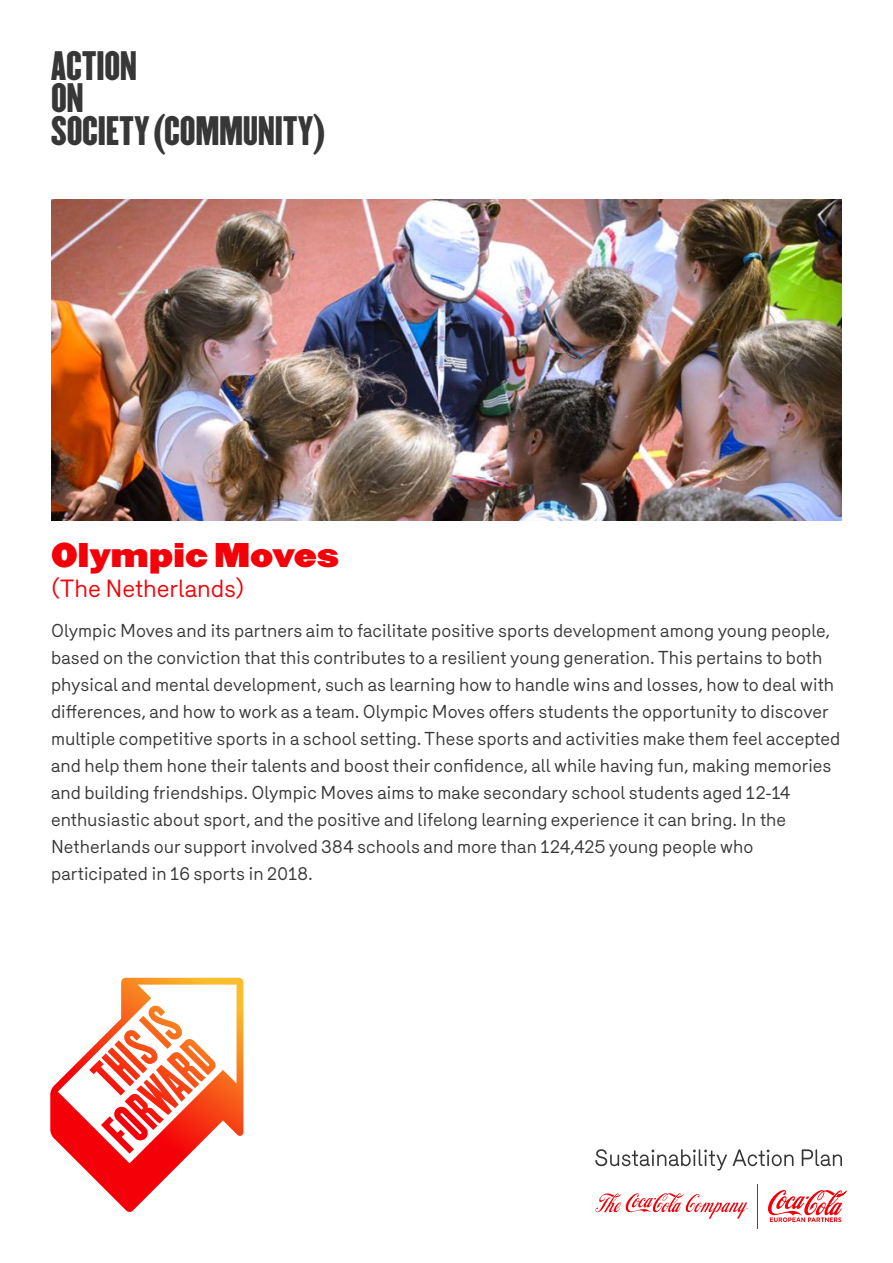
<style>
.page{position:relative;width:893px;height:1263px;background:#fff}
.page>*{position:absolute;margin:0;border:0;box-sizing:border-box;transform-origin:0 0}
.t1{font:36px/32.4px "Champion Liteweight";letter-spacing:-.01em;color:#373737}
.t2{font:30px "Champion Heviweight";letter-spacing:.01em;color:#f40009}
.t3{font:24px "Merkury";letter-spacing:-.005em;color:#f40009}
.t4{font:18px/27px "Merkury";color:#373737}
</style>
<div class="page">
<svg style="left:595px;top:1149px;width:247px;height:21px"></svg>
<svg style="left:595px;top:1193px;width:153px;height:26px"></svg>
<svg style="left:768px;top:1190px;width:79px;height:32px"></svg>
<hr style="left:757px;top:1184px;width:1px;height:44px;background:#f40009">
<img style="left:51px;top:200px;width:791px;height:321px">
<svg style="left:50px;top:978px;width:193px;height:234px"></svg>
<h1 class="t1" style="left:51px;top:47px;width:275px">ACTION<br>ON<br>SOCIETY (COMMUNITY)</h1>
<h2 class="t2" style="left:51px;top:530px;width:290px">Olympic Moves</h2>
<h3 class="t3" style="left:51px;top:571px;width:195px">(The Netherlands)</h3>
<p class="t4" style="left:51px;top:615px;width:791px">Olympic Moves and its partners aim to facilitate positive sports development among young people, based on the conviction that this contributes to a resilient young generation. This pertains to both physical and mental development, such as learning how to handle wins and losses, how to deal with differences, and how to work as a team. Olympic Moves offers students the opportunity to discover multiple competitive sports in a school setting. These sports and activities make them feel accepted and help them hone their talents and boost their confidence, all while having fun, making memories and building friendships. Olympic Moves aims to make secondary school students aged 12-14 enthusiastic about sport, and the positive and lifelong learning experience it can bring. In the Netherlands our support involved 384 schools and more than 124,425 young people who participated in 16 sports in 2018.</p>
</div>
